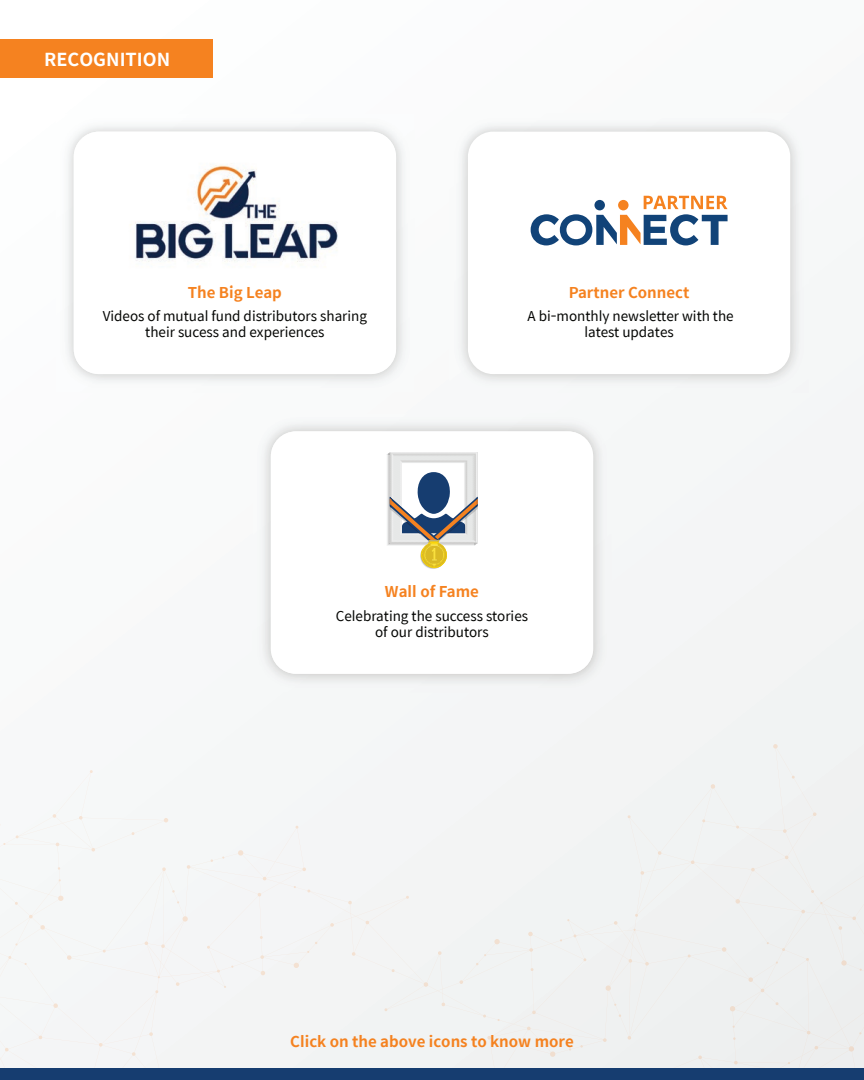
<style>
.page{position:relative;width:864px;height:1080px;background:#f5f7f7}
.page>*{position:absolute;margin:0;border:0;box-sizing:border-box;transform-origin:0 0}
.t1{font:700 18px "Spoqa Han Sans JP";color:#fff}
.t2{font:700 15px "Spoqa Han Sans";color:#f58220}
.t3{font:700 15px "Spoqa Han Sans JP";color:#f58220}
.t4{font:13.5px/16.2px "Spoqa Han Sans";color:#040503;text-align:center}
</style>
<div class="page">
<svg style="left:348px;top:744px;width:437px;height:245px"></svg>
<div style="left:0;top:39px;width:213px;height:39px;background:#f58220"></div>
<div style="left:74px;top:132px;width:322px;height:242px;background:#fff;border-radius:25px"></div>
<img style="left:130px;top:165px;width:208px;height:102px">
<div style="left:468px;top:132px;width:322px;height:242px;background:#fff;border-radius:25px"></div>
<svg style="left:531px;top:196px;width:197px;height:49px"></svg>
<div style="left:271px;top:431px;width:322px;height:243px;background:#fff;border-radius:25px"></div>
<div style="left:0;top:1069px;width:864px;height:11px;background:#163d70"></div>
<svg style="left:387px;top:452px;width:91px;height:94px"></svg>
<img style="left:420px;top:540px;width:27px;height:29px">
<h1 class="t1" style="left:44px;top:49px;width:127px">RECOGNITION</h1>
<p class="t2" style="left:188px;top:284px;width:96px">The Big Leap</p>
<p class="t4" style="left:103px;top:308px;width:266px">Videos of mutual fund distributors sharing their sucess and experiences</p>
<p class="t2" style="left:569px;top:284px;width:122px">Partner Connect</p>
<p class="t4" style="left:527px;top:308px;width:208px">A bi-monthly newsletter with the latest updates</p>
<p class="t2" style="left:385px;top:583px;width:96px">Wall of Fame</p>
<p class="t4" style="left:336px;top:608px;width:194px">Celebrating the success stories of our distributors</p>
<p class="t3" style="left:290px;top:1033px;width:285px">Click on the above icons to know more</p>
</div>
